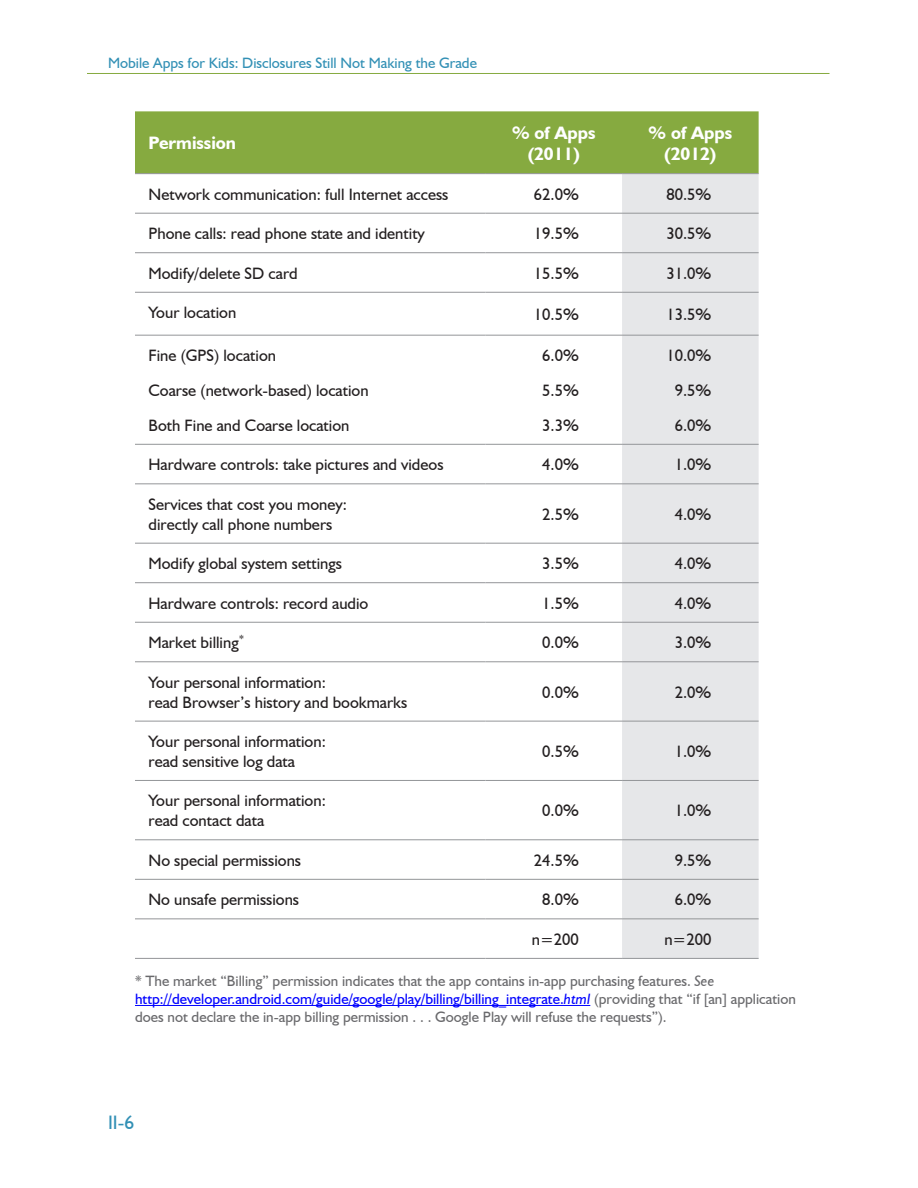
<style>
.page{position:relative;width:918px;height:1188px;background:#fff}
.page>*{position:absolute;margin:0;border:0;box-sizing:border-box;transform-origin:0 0}
.t1{font:19.5px "Humanist 521 BT";color:#3290b5}
.t2{font:700 18px/21.6px "Humanist 521 BT";color:#fff;text-align:center}
.t3{font:16.5px/34.8px "Humanist 521 BT";color:#231f20}
.t4{font:15px/18px "Humanist 521 BT";color:#69696c}
.t5{font:15px "Humanist 521 BT";color:#3290b5}
.s1{font-style:italic}
.s2{color:#00f}
.s3{font-style:italic;color:#00f}
</style>
<div class="page">
<hr style="left:87px;top:73px;width:743px;height:1px;background:#86aa40">
<hr style="left:135px;top:1005px;width:455px;height:1px;background:#00f">
<div style="left:135px;top:111px;width:624px;height:62px;background:#86aa40"></div>
<div style="left:622px;top:174px;width:137px;height:784px;background:#e6e7e9"></div>
<hr style="left:135px;top:173px;width:351px;height:1px;background:#939598">
<hr style="left:486px;top:173px;width:136px;height:1px;background:#939598">
<hr style="left:135px;top:213px;width:351px;height:1px;background:#939598">
<hr style="left:486px;top:213px;width:136px;height:1px;background:#939598">
<hr style="left:135px;top:252px;width:351px;height:1px;background:#939598">
<hr style="left:486px;top:252px;width:136px;height:1px;background:#939598">
<hr style="left:135px;top:292px;width:351px;height:1px;background:#939598">
<hr style="left:486px;top:292px;width:136px;height:1px;background:#939598">
<hr style="left:135px;top:335px;width:351px;height:1px;background:#939598">
<hr style="left:486px;top:335px;width:136px;height:1px;background:#939598">
<hr style="left:135px;top:444px;width:351px;height:1px;background:#939598">
<hr style="left:486px;top:444px;width:136px;height:1px;background:#939598">
<hr style="left:135px;top:483px;width:351px;height:1px;background:#939598">
<hr style="left:486px;top:483px;width:136px;height:1px;background:#939598">
<hr style="left:135px;top:543px;width:351px;height:1px;background:#939598">
<hr style="left:486px;top:543px;width:136px;height:1px;background:#939598">
<hr style="left:135px;top:582px;width:351px;height:1px;background:#939598">
<hr style="left:486px;top:582px;width:136px;height:1px;background:#939598">
<hr style="left:135px;top:622px;width:351px;height:1px;background:#939598">
<hr style="left:486px;top:622px;width:136px;height:1px;background:#939598">
<hr style="left:135px;top:661px;width:351px;height:1px;background:#939598">
<hr style="left:486px;top:661px;width:136px;height:1px;background:#939598">
<hr style="left:135px;top:721px;width:351px;height:1px;background:#939598">
<hr style="left:486px;top:721px;width:136px;height:1px;background:#939598">
<hr style="left:135px;top:780px;width:351px;height:1px;background:#939598">
<hr style="left:486px;top:780px;width:136px;height:1px;background:#939598">
<hr style="left:135px;top:839px;width:351px;height:1px;background:#939598">
<hr style="left:486px;top:839px;width:136px;height:1px;background:#939598">
<hr style="left:135px;top:879px;width:351px;height:1px;background:#939598">
<hr style="left:486px;top:879px;width:136px;height:1px;background:#939598">
<hr style="left:135px;top:918px;width:351px;height:1px;background:#939598">
<hr style="left:486px;top:918px;width:136px;height:1px;background:#939598">
<hr style="left:135px;top:958px;width:351px;height:1px;background:#939598">
<hr style="left:486px;top:958px;width:136px;height:1px;background:#939598">
<hr style="left:622px;top:173px;width:137px;height:1px;background:#939598">
<hr style="left:622px;top:213px;width:137px;height:1px;background:#939598">
<hr style="left:622px;top:252px;width:137px;height:1px;background:#939598">
<hr style="left:622px;top:292px;width:137px;height:1px;background:#939598">
<hr style="left:622px;top:335px;width:137px;height:1px;background:#939598">
<hr style="left:622px;top:444px;width:137px;height:1px;background:#939598">
<hr style="left:622px;top:483px;width:137px;height:1px;background:#939598">
<hr style="left:622px;top:543px;width:137px;height:1px;background:#939598">
<hr style="left:622px;top:582px;width:137px;height:1px;background:#939598">
<hr style="left:622px;top:622px;width:137px;height:1px;background:#939598">
<hr style="left:622px;top:661px;width:137px;height:1px;background:#939598">
<hr style="left:622px;top:721px;width:137px;height:1px;background:#939598">
<hr style="left:622px;top:780px;width:137px;height:1px;background:#939598">
<hr style="left:622px;top:839px;width:137px;height:1px;background:#939598">
<hr style="left:622px;top:879px;width:137px;height:1px;background:#939598">
<hr style="left:622px;top:918px;width:137px;height:1px;background:#939598">
<hr style="left:622px;top:958px;width:137px;height:1px;background:#939598">
<p class="t5" style="left:108px;top:54px;width:371px">Mobile Apps for Kids: Disclosures Still Not Making the Grade</p>
<p class="t2" style="left:148px;top:132px;width:89px">Permission</p>
<p class="t2" style="left:512px;top:121px;width:85px">% of Apps (2011)</p>
<p class="t2" style="left:649px;top:121px;width:85px">% of Apps (2012)</p>
<p class="t3" style="left:148px;top:176px;width:302px">Network communication: full Internet access</p>
<p class="t3" style="left:534px;top:176px;width:46px">62.0%</p>
<p class="t3" style="left:666px;top:176px;width:46px">80.5%</p>
<p class="t3" style="left:148px;top:216px;width:278px">Phone calls: read phone state and identity</p>
<p class="t3" style="left:534px;top:216px;width:46px">19.5%</p>
<p class="t3" style="left:666px;top:216px;width:46px">30.5%</p>
<p class="t3" style="left:148px;top:255px;width:151px">Modify/delete SD card</p>
<p class="t3" style="left:534px;top:255px;width:46px">15.5%</p>
<p class="t3" style="left:666px;top:255px;width:46px">31.0%</p>
<p class="t3" style="left:148px;top:295px;width:89px">Your location</p>
<p class="t3" style="left:534px;top:297px;width:46px">10.5%</p>
<p class="t3" style="left:666px;top:297px;width:46px">13.5%</p>
<p class="t3" style="left:148px;top:338px;width:222px">Fine (GPS) location<br>Coarse (network-based) location<br>Both Fine and Coarse location</p>
<p class="t3" style="left:542px;top:338px;width:38px;text-align:justify">6.0% 5.5% 3.3%</p>
<p class="t3" style="left:666px;top:338px;width:46px;text-align:center">10.0%<br>9.5%<br>6.0%</p>
<p class="t3" style="left:148px;top:447px;width:297px">Hardware controls: take pictures and videos</p>
<p class="t3" style="left:542px;top:447px;width:38px">4.0%</p>
<p class="t3" style="left:675px;top:447px;width:38px">1.0%</p>
<p class="t3" style="left:149px;top:494px;width:200px;line-height:19.8px">Services that cost you money: directly call phone numbers</p>
<p class="t3" style="left:542px;top:496px;width:38px">2.5%</p>
<p class="t3" style="left:675px;top:496px;width:38px">4.0%</p>
<p class="t3" style="left:149px;top:546px;width:195px">Modify global system settings</p>
<p class="t3" style="left:542px;top:546px;width:38px">3.5%</p>
<p class="t3" style="left:675px;top:546px;width:38px">4.0%</p>
<p class="t3" style="left:149px;top:585px;width:221px">Hardware controls: record audio</p>
<p class="t3" style="left:542px;top:585px;width:38px">1.5%</p>
<p class="t3" style="left:675px;top:585px;width:38px">4.0%</p>
<p class="t3" style="left:149px;top:625px;width:97px">Market billing<sup>*</sup></p>
<p class="t3" style="left:542px;top:625px;width:38px">0.0%</p>
<p class="t3" style="left:675px;top:625px;width:38px">3.0%</p>
<p class="t3" style="left:149px;top:672px;width:260px;line-height:19.8px">Your personal information:<br>read Browser’s history and bookmarks</p>
<p class="t3" style="left:542px;top:674px;width:38px">0.0%</p>
<p class="t3" style="left:675px;top:674px;width:38px">2.0%</p>
<p class="t3" style="left:149px;top:731px;width:179px;line-height:19.8px">Your personal information: read sensitive log data</p>
<p class="t3" style="left:542px;top:734px;width:38px">0.5%</p>
<p class="t3" style="left:675px;top:734px;width:38px">1.0%</p>
<p class="t3" style="left:149px;top:791px;width:179px;line-height:19.8px">Your personal information: read contact data</p>
<p class="t3" style="left:542px;top:793px;width:38px">0.0%</p>
<p class="t3" style="left:675px;top:793px;width:38px">1.0%</p>
<p class="t3" style="left:149px;top:842px;width:154px">No special permissions</p>
<p class="t3" style="left:534px;top:842px;width:46px">24.5%</p>
<p class="t3" style="left:675px;top:842px;width:38px">9.5%</p>
<p class="t3" style="left:148px;top:882px;width:152px">No unsafe permissions</p>
<p class="t3" style="left:542px;top:882px;width:38px">8.0%</p>
<p class="t3" style="left:675px;top:882px;width:38px">6.0%</p>
<p class="t3" style="left:532px;top:922px;width:48px">n=200</p>
<p class="t3" style="left:664px;top:922px;width:48px">n=200</p>
<p class="t4" style="left:135px;top:971px;width:662px">* The market “Billing” permission indicates that the app contains in-app purchasing features. <span class="s1">See </span><span class="s2">http://developer.android.com/guide/google/play/billing/billing_integrate.</span><span class="s3">html</span> (providing that “if [an] application does not declare the in-app billing permission . . . Google Play will refuse the requests”).</p>
<p class="t1" style="left:108px;top:1111px;width:28px">II-6</p>
</div>
